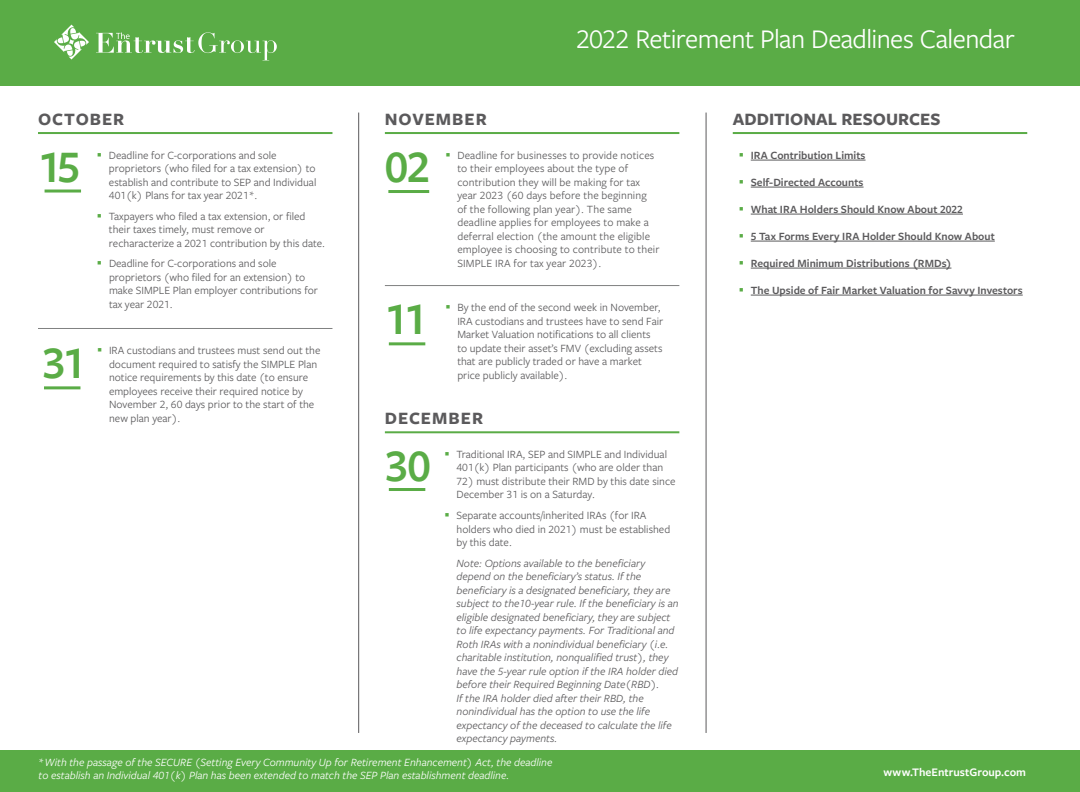
<style>
.page{position:relative;width:1080px;height:792px;background:#fff}
.page>*{position:absolute;margin:0;border:0;box-sizing:border-box;transform-origin:0 0}
.t1{font:600 47px "Freight Sans Pro";letter-spacing:-.055em;color:#5aac46}
.t2{font:28px "Freight Sans Pro";letter-spacing:-.02em;color:#fff}
.t3{font:700 18px "Freight Sans Pro";letter-spacing:.005em;color:#5b5a5c}
.t4{font:700 18px "Freight Sans Pro";letter-spacing:.06em;color:#5b5a5c}
.t5{font:700 18px "Freight Sans Pro";letter-spacing:.055em;color:#5b5a5c}
.t6{font:600 12px "Freight Sans Pro";color:#fff}
.t7{font:11.5px/13.5px "Freight Sans Pro";color:#5b5a5c}
.t8{font:italic 11.5px/13.5px "Freight Sans Pro";color:#5b5a5c}
.t9{font:600 11.5px "Freight Sans Pro";color:#5b5a5c}
.t10{font:italic 11.5px/13.5px "Freight Sans Pro";color:#fff}
.s1{color:#5aac46}
.s2{font-style:normal}
</style>
<div class="page">
<hr style="left:389px;top:488px;width:36px;height:3px;background:#5aac46">
<hr style="left:385px;top:431px;width:294px;height:2px;background:#5aac46">
<div style="left:0;top:751px;width:1080px;height:41px;background:#5aac46"></div>
<div style="left:0;top:0;width:1080px;height:85px;background:#5aac46"></div>
<hr style="left:45px;top:190px;width:36px;height:3px;background:#5aac46">
<hr style="left:44px;top:386px;width:36px;height:3px;background:#5aac46">
<svg style="left:54px;top:25px;width:35px;height:35px"></svg>
<svg style="left:96px;top:32px;width:181px;height:28px"></svg>
<hr style="left:358px;top:113px;width:1px;height:620px;background:#5b5a5c">
<hr style="left:706px;top:113px;width:1px;height:620px;background:#5b5a5c">
<hr style="left:38px;top:132px;width:294px;height:2px;background:#5aac46">
<hr style="left:38px;top:328px;width:294px;height:1px;background:#808181">
<hr style="left:388px;top:190px;width:41px;height:3px;background:#5aac46">
<hr style="left:389px;top:342px;width:36px;height:3px;background:#5aac46">
<hr style="left:385px;top:132px;width:294px;height:2px;background:#5aac46">
<hr style="left:385px;top:285px;width:294px;height:1px;background:#808181">
<hr style="left:733px;top:132px;width:294px;height:2px;background:#5aac46">
<hr style="left:751px;top:160px;width:115px;height:1px;background:#5b5a5c">
<hr style="left:751px;top:187px;width:113px;height:1px;background:#5b5a5c">
<hr style="left:751px;top:214px;width:212px;height:1px;background:#5b5a5c">
<hr style="left:751px;top:241px;width:244px;height:1px;background:#5b5a5c">
<hr style="left:751px;top:268px;width:200px;height:1px;background:#5b5a5c">
<hr style="left:751px;top:295px;width:272px;height:1px;background:#5b5a5c">
<h2 class="t2" style="left:576px;top:20px;width:440px">2022 Retirement Plan Deadlines Calendar</h2>
<h3 class="t5" style="left:38px;top:107px;width:88px">OCTOBER</h3>
<h1 class="t1" style="left:38px;top:135px;width:44px">15</h1>
<h1 class="t1" style="left:42px;top:331px;width:46px">31</h1>
<p class="t7" style="left:109px;top:148px;width:209px;text-indent:-12px"><span class="s1">▪</span> Deadline for C-corporations and sole proprietors (who filed for a tax extension) to establish and contribute to SEP and Individual 401(k) Plans for tax year 2021*.</p>
<p class="t7" style="left:109px;top:209px;width:218px;text-indent:-12px"><span class="s1">▪</span> Taxpayers who filed a tax extension, or filed their taxes timely, must remove or recharacterize a 2021 contribution by this date.</p>
<p class="t7" style="left:109px;top:256px;width:210px;text-indent:-12px"><span class="s1">▪</span> Deadline for C-corporations and sole proprietors (who filed for an extension) to make SIMPLE Plan employer contributions for tax year 2021.</p>
<p class="t7" style="left:109px;top:343px;width:213px;text-indent:-12px"><span class="s1">▪</span> IRA custodians and trustees must send out the document required to satisfy the SIMPLE Plan notice requirements by this date (to ensure employees receive their required notice by November 2, 60 days prior to the start of the new plan year).</p>
<h3 class="t4" style="left:385px;top:107px;width:103px">NOVEMBER</h3>
<h3 class="t3" style="left:733px;top:107px;width:209px">ADDITIONAL RESOURCES</h3>
<p class="t9" style="left:739px;top:147px;width:128px"><span class="s1">▪</span> IRA Contribution Limits</p>
<p class="t9" style="left:739px;top:174px;width:126px"><span class="s1">▪</span> Self-Directed Accounts</p>
<p class="t9" style="left:739px;top:201px;width:226px"><span class="s1">▪</span> What IRA Holders Should Know About 2022</p>
<p class="t9" style="left:739px;top:228px;width:258px"><span class="s1">▪</span> 5 Tax Forms Every IRA Holder Should Know About</p>
<p class="t9" style="left:739px;top:255px;width:214px"><span class="s1">▪</span> Required Minimum Distributions (RMDs)</p>
<p class="t9" style="left:739px;top:282px;width:286px"><span class="s1">▪</span> The Upside of Fair Market Valuation for Savvy Investors</p>
<p class="t7" style="left:457px;top:148px;width:204px;text-indent:-12px"><span class="s1">▪</span> Deadline for businesses to provide notices to their employees about the type of contribution they will be making for tax year 2023 (60 days before the beginning<br>of the following plan year). The same deadline applies for employees to make a deferral election (the amount the eligible employee is choosing to contribute to their SIMPLE IRA for tax year 2023).</p>
<p class="t7" style="left:457px;top:300px;width:207px;text-indent:-12px"><span class="s1">▪</span> By the end of the second week in November, IRA custodians and trustees have to send Fair Market Valuation notifications to all clients to update their asset’s FMV (excluding assets that are publicly traded or have a market price publicly available).</p>
<h1 class="t1" style="left:385px;top:135px;width:47px">02</h1>
<h1 class="t1" style="left:385px;top:286px;width:44px">11</h1>
<h3 class="t4" style="left:385px;top:406px;width:100px">DECEMBER</h3>
<h1 class="t1" style="left:385px;top:434px;width:48px">30</h1>
<p class="t7" style="left:457px;top:447px;width:212px;text-indent:-12px"><span class="s1">▪</span> Traditional IRA, SEP and SIMPLE and Individual<br>401(k) Plan participants (who are older than</p>
<p class="t7" style="left:457px;top:474px;width:220px">72) must distribute their RMD by this date since<br>December 31 is on a Saturday.</p>
<p class="t7" style="left:457px;top:508px;width:215px;text-indent:-12px"><span class="s1">▪</span> Separate accounts/inherited IRAs (for IRA holders who died in 2021) must be established by this date.</p>
<p class="t8" style="left:457px;top:556px;width:224px">Note: Options available to the beneficiary depend on the beneficiary’s status. If the beneficiary is a designated beneficiary, they are subject to the10-year rule. If the beneficiary is an eligible designated beneficiary, they are subject to life expectancy payments. For Traditional and Roth IRAs with a nonindividual beneficiary (i.e. charitable institution, nonqualified trust), they have the 5-year rule option if the IRA holder died before their Required Beginning Date(RBD).<br>If the IRA holder died after their RBD, the nonindividual has the option to use the life expectancy of the deceased to calculate the life expectancy payments.</p>
<p class="t10" style="left:39px;top:755px;width:515px"><span class="s2">*</span>With the passage of the SECURE (Setting Every Community Up for Retirement Enhancement) Act, the deadline to establish an Individual 401(k) Plan has been extended to match the SEP Plan establishment deadline.</p>
<p class="t6" style="left:884px;top:764px;width:144px">www.TheEntrustGroup.com</p>
</div>
